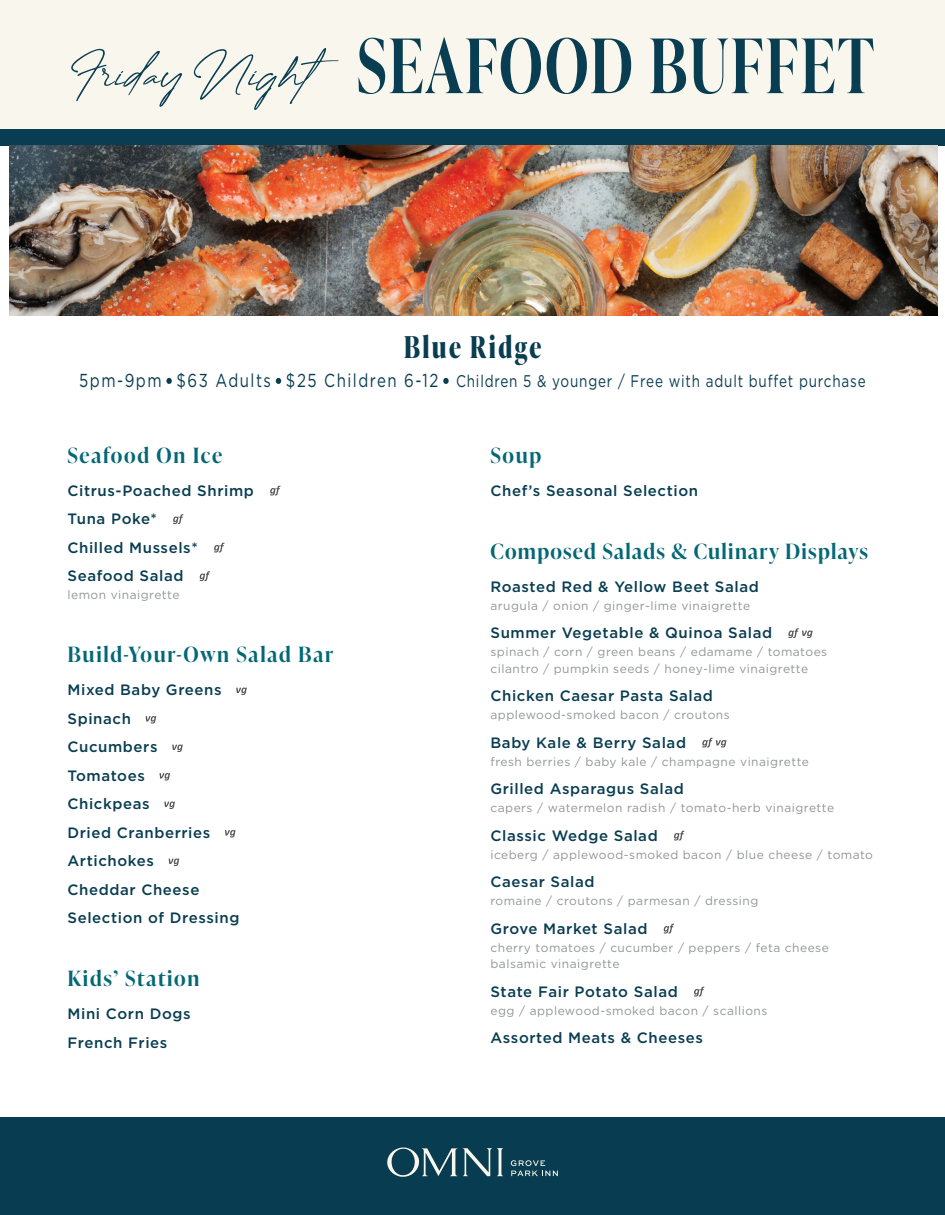
<style>
.page{position:relative;width:945px;height:1215px;background:#fff}
.page>*{position:absolute;margin:0;border:0;box-sizing:border-box;transform-origin:0 0}
.t1{font:600 75px "Ivy Presto Display";letter-spacing:.04em;color:#093d51;scale:.8 1}
.DATE{font:700 30px "Ivy Presto Display";letter-spacing:.1em;color:#093d51;scale:.8 1}
.SECTION{font:600 21px "Ivy Presto Display";letter-spacing:.075em;color:#036775}
.TIME{font:16.8px "Gotham";letter-spacing:.06em;color:#093d51;scale:.8 1}
.ITEM{font:500 15px "Gotham";letter-spacing:.04em;color:#093d51}
.DESCRIPTION{font:12px/16.5px "Gotham";letter-spacing:.04em;color:#939598}
.s1{font-family:"Creattion";font-weight:400;font-size:60px}
.s2{font-size:18.75px}
.s3{font-family:"Ivy Presto Display";font-weight:600;font-size:18.75px}
</style>
<div class="page">
<div style="left:0;top:0;width:945px;height:141px;background:#f9f7ed"></div>
<div style="left:0;top:129px;width:945px;height:16px;background:#093d51"></div>
<div style="left:0;top:1117px;width:945px;height:98px;background:#083d51"></div>
<svg style="left:511px;top:1160px;width:47px;height:16px"></svg>
<svg style="left:387px;top:1147px;width:70px;height:30px"></svg>
<svg style="left:463px;top:1148px;width:40px;height:28px"></svg>
<img style="left:9px;top:145px;width:928px;height:170px">
<svg style="left:270px;top:486px;width:10px;height:10px"></svg>
<svg style="left:173px;top:514px;width:10px;height:10px"></svg>
<svg style="left:214px;top:543px;width:10px;height:10px"></svg>
<svg style="left:200px;top:571px;width:10px;height:10px"></svg>
<svg style="left:236px;top:688px;width:11px;height:7px"></svg>
<svg style="left:146px;top:716px;width:10px;height:8px"></svg>
<svg style="left:172px;top:745px;width:11px;height:7px"></svg>
<svg style="left:160px;top:773px;width:10px;height:8px"></svg>
<svg style="left:164px;top:802px;width:11px;height:7px"></svg>
<svg style="left:225px;top:830px;width:11px;height:8px"></svg>
<svg style="left:169px;top:859px;width:10px;height:7px"></svg>
<svg style="left:788px;top:628px;width:25px;height:10px"></svg>
<svg style="left:702px;top:738px;width:25px;height:10px"></svg>
<svg style="left:674px;top:831px;width:10px;height:10px"></svg>
<svg style="left:664px;top:924px;width:10px;height:10px"></svg>
<svg style="left:694px;top:987px;width:10px;height:10px"></svg>
<h1 class="t1" style="left:71px;top:12px;width:1006px"><span class="s1">Friday Night</span> SEAFOOD BUFFET</h1>
<p class="DATE" style="left:404px;top:325px;width:174px">Blue Ridge</p>
<p class="TIME" style="left:79px;top:370px;width:985px"><span class="s2">5pm-9pm</span> <span class="s3">·</span> <span class="s2">$63 Adults</span> <span class="s3">·</span> <span class="s2">$25 Children 6-12</span> <span class="s3">·</span> Children 5 &amp; younger / Free with adult buffet purchase</p>
<p class="SECTION" style="left:68px;top:440px;width:156px">Seafood On Ice</p>
<p class="ITEM" style="left:68px;top:480px;width:188px">Citrus-Poached Shrimp</p>
<p class="ITEM" style="left:68px;top:509px;width:91px">Tuna Poke*</p>
<p class="ITEM" style="left:68px;top:537px;width:132px">Chilled Mussels*</p>
<p class="ITEM" style="left:68px;top:566px;width:117px">Seafood Salad</p>
<p class="DESCRIPTION" style="left:68px;top:586px;width:114px">lemon vinaigrette</p>
<p class="SECTION" style="left:68px;top:639px;width:267px">Build-Your-Own Salad Bar</p>
<p class="ITEM" style="left:68px;top:680px;width:156px">Mixed Baby Greens</p>
<p class="ITEM" style="left:68px;top:708px;width:65px">Spinach</p>
<p class="ITEM" style="left:68px;top:737px;width:92px">Cucumbers</p>
<p class="ITEM" style="left:68px;top:765px;width:79px">Tomatoes</p>
<p class="ITEM" style="left:68px;top:794px;width:84px">Chickpeas</p>
<p class="ITEM" style="left:68px;top:822px;width:144px">Dried Cranberries</p>
<p class="ITEM" style="left:68px;top:851px;width:88px">Artichokes</p>
<p class="ITEM" style="left:68px;top:879px;width:133px">Cheddar Cheese</p>
<p class="ITEM" style="left:68px;top:908px;width:173px">Selection of Dressing</p>
<p class="SECTION" style="left:68px;top:963px;width:133px">Kids’ Station</p>
<p class="ITEM" style="left:68px;top:1004px;width:125px">Mini Corn Dogs</p>
<p class="ITEM" style="left:68px;top:1032px;width:101px">French Fries</p>
<p class="SECTION" style="left:490px;top:440px;width:52px">Soup</p>
<p class="ITEM" style="left:490px;top:480px;width:209px">Chef’s Seasonal Selection</p>
<p class="SECTION" style="left:490px;top:536px;width:379px">Composed Salads &amp; Culinary Displays</p>
<p class="ITEM" style="left:490px;top:576px;width:270px">Roasted Red &amp; Yellow Beet Salad</p>
<p class="DESCRIPTION" style="left:490px;top:597px;width:261px">arugula / onion / ginger-lime vinaigrette</p>
<p class="ITEM" style="left:490px;top:623px;width:283px">Summer Vegetable &amp; Quinoa Salad</p>
<p class="DESCRIPTION" style="left:491px;top:643px;width:338px">spinach / corn / green beans / edamame / tomatoes cilantro / pumpkin seeds / honey-lime vinaigrette</p>
<p class="ITEM" style="left:491px;top:686px;width:224px">Chicken Caesar Pasta Salad</p>
<p class="DESCRIPTION" style="left:491px;top:706px;width:241px">applewood-smoked bacon / croutons</p>
<p class="ITEM" style="left:491px;top:732px;width:197px">Baby Kale &amp; Berry Salad</p>
<p class="DESCRIPTION" style="left:491px;top:753px;width:320px">fresh berries / baby kale / champagne vinaigrette</p>
<p class="ITEM" style="left:491px;top:779px;width:195px">Grilled Asparagus Salad</p>
<p class="DESCRIPTION" style="left:491px;top:799px;width:345px">capers / watermelon radish / tomato-herb vinaigrette</p>
<p class="ITEM" style="left:491px;top:825px;width:169px">Classic Wedge Salad</p>
<p class="DESCRIPTION" style="left:491px;top:846px;width:384px">iceberg / applewood-smoked bacon / blue cheese / tomato</p>
<p class="ITEM" style="left:491px;top:872px;width:106px">Caesar Salad</p>
<p class="DESCRIPTION" style="left:491px;top:892px;width:269px">romaine / croutons / parmesan / dressing</p>
<p class="ITEM" style="left:491px;top:918px;width:158px">Grove Market Salad</p>
<p class="DESCRIPTION" style="left:491px;top:939px;width:340px">cherry tomatoes / cucumber / peppers / feta cheese balsamic vinaigrette</p>
<p class="ITEM" style="left:491px;top:981px;width:189px">State Fair Potato Salad</p>
<p class="DESCRIPTION" style="left:491px;top:1002px;width:278px">egg / applewood-smoked bacon / scallions</p>
<p class="ITEM" style="left:491px;top:1028px;width:214px">Assorted Meats &amp; Cheeses</p>
</div>
